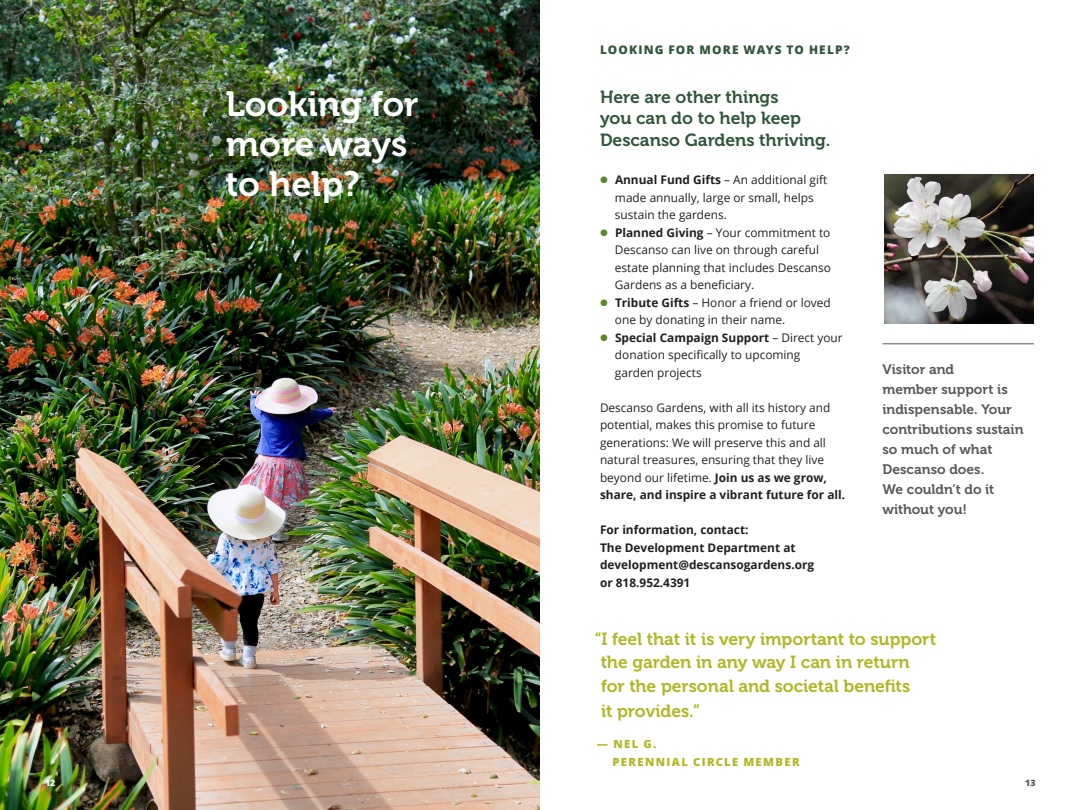
<style>
.page{position:relative;width:1080px;height:810px;background:#fff}
.page>*{position:absolute;margin:0;border:0;box-sizing:border-box;transform-origin:0 0}
.t1{font:35px/40px "Museo 700";color:#fff}
.t2{font:17.5px/24.1px "Museo 700";letter-spacing:-.005em;color:#b1b624}
.t3{font:17.5px/21.2px "Museo 700";color:#2f5739}
.t4{font:13.75px/20px "Museo 700";color:#57585a}
.t5{font:11.88px/17.5px "Open Sans";color:#231f20}
.t6{font:700 11.88px/17.5px "Open Sans";color:#231f20}
.t7{font:800 11.88px "Open Sans";letter-spacing:.095em;color:#2f5739}
.t8{font:800 11.25px/17.5px "Open Sans";letter-spacing:.12em;color:#b1b624}
.t9{font:800 8.75px "Open Sans";color:#57585a}
.t10{font:800 8.75px "Open Sans";color:#fff}
.s1{font-family:"Proxima Nova";font-weight:700;font-size:11.25px;color:#5b8828}
.s2{font-weight:700}
</style>
<div class="page">
<img style="left:0;top:0;width:540px;height:810px">
<hr style="left:883px;top:343px;width:151px;height:1px;background:#57585a">
<img style="left:884px;top:174px;width:150px;height:150px">
<p class="t1" style="left:225px;top:85px;width:195px">Looking for more ways to help?</p>
<p class="t10" style="left:45px;top:776px;width:12px">12</p>
<p class="t7" style="left:600px;top:41px;width:251px">LOOKING FOR MORE WAYS TO HELP?</p>
<p class="t3" style="left:600px;top:87px;width:232px">Here are other things<br>you can do to help keep<br>Descanso Gardens thriving.</p>
<p class="t5" style="left:615px;top:171px;width:214px;text-indent:-15px"><span class="s1">●</span> <span class="s2">Annual Fund Gifts</span> – An additional gift made annually, large or small, helps sustain the gardens.</p>
<p class="t5" style="left:615px;top:223px;width:218px;text-indent:-15px"><span class="s1">●</span> <span class="s2">Planned Giving</span> – Your commitment to Descanso can live on through careful estate planning that includes Descanso Gardens as a beneficiary.</p>
<p class="t5" style="left:615px;top:293px;width:217px;text-indent:-15px"><span class="s1">●</span> <span class="s2">Tribute Gifts</span> – Honor a friend or loved one by donating in their name.</p>
<p class="t5" style="left:615px;top:328px;width:229px;text-indent:-15px"><span class="s1">●</span> <span class="s2">Special Campaign Support</span> – Direct your donation specifically to upcoming<br>garden projects</p>
<p class="t5" style="left:600px;top:398px;width:247px">Descanso Gardens, with all its history and potential, makes this promise to future generations: We will preserve this and all natural treasures, ensuring that they live beyond our lifetime. <span class="s2">Join us as we grow, share, and inspire a vibrant future for all.</span></p>
<p class="t6" style="left:600px;top:521px;width:216px">For information, contact:<br>The Development Department at development@descansogardens.org or 818.952.4391</p>
<p class="t4" style="left:882px;top:359px;width:143px">Visitor and<br>member support is indispensable. Your contributions sustain so much of what<br>Descanso does.<br>We couldn’t do it without you!</p>
<p class="t2" style="left:601px;top:627px;width:337px;text-indent:-7px">“I feel that it is very important to support the garden in any way I can in return for the personal and societal benefits<br>it provides.”</p>
<p class="t8" style="left:612px;top:735px;width:189px;text-indent:-16px">— NEL G.<br>PERENNIAL CIRCLE MEMBER</p>
<p class="t9" style="left:1025px;top:776px;width:12px">13</p>
</div>
